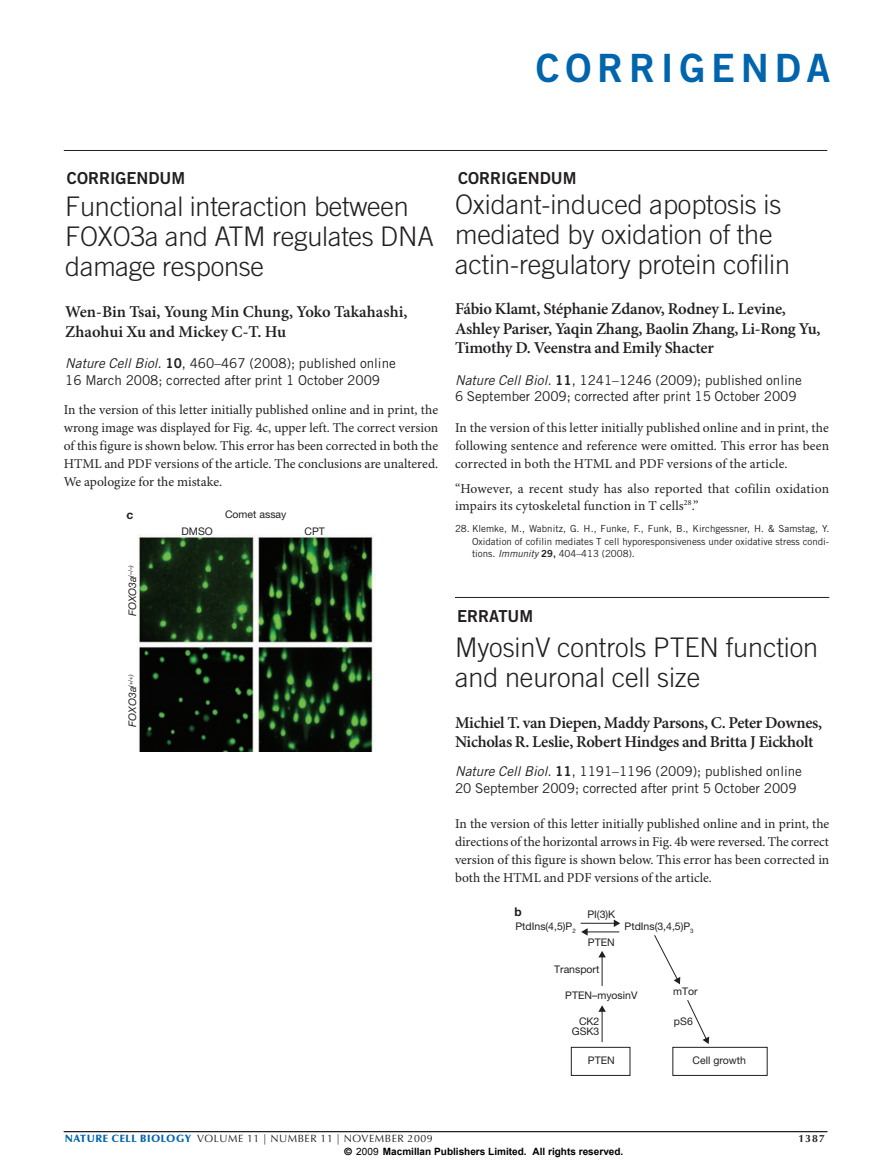
<style>
.page{position:relative;width:893px;height:1174px;background:#fff}
.page>*{position:absolute;margin:0;border:0;box-sizing:border-box;transform-origin:0 0}
.t1{font:39px "Trade Gothic Bold Two";letter-spacing:.145em;color:#0165ae}
.t2{font:300 27px/30px "Trade Gothic";letter-spacing:-.005em;color:#231f20}
.t3{font:600 16.5px/19.5px "Minion Pro";letter-spacing:-.015em;color:#231f20}
.t4{font:16.5px "Trade Gothic Bold Two";color:#231f20}
.t5{font:13.5px/18px "Minion Pro";letter-spacing:.005em;color:#231f20;text-align:justify}
.t6{font:13.5px/16.5px "Trade Gothic";letter-spacing:-.005em;color:#231f20}
.t7{font:700 12px "Helvetica Neue";color:#231f20}
.t8{font:10.5px/10.2px "Helvetica Neue";color:#231f20;text-align:right}
.t9{font:10.5px "Optima";letter-spacing:.05em;color:#231f20}
.t10{font:italic 10.5px "Helvetica Neue";color:#231f20}
.t11{font:700 10.5px "Optima";color:#231f20}
.t12{font:700 10.05px "Arial";color:#000}
.t13{font:9.75px/12.1px "Trade Gothic";color:#231f20;text-align:justify}
.s1{font-style:italic}
.s2{font-family:"Trade Gothic Bold Two"}
.s3{font-weight:900;color:#0165ae}
.s4{font-family:"Helvetica"}
.s5{font-weight:400}
</style>
<div class="page">
<hr style="left:64px;top:1131px;width:763px;height:1px;background:#231f20">
<hr style="left:64px;top:150px;width:763px;height:1px;background:#231f20">
<img style="left:137px;top:534px;width:236px;height:217px">
<hr style="left:581px;top:923px;width:34px;height:1px;background:#231f20">
<svg style="left:614px;top:919px;width:6px;height:8px"></svg>
<hr style="left:587px;top:931px;width:32px;height:1px;background:#231f20">
<svg style="left:581px;top:928px;width:7px;height:7px"></svg>
<div style="left:571px;top:1047px;width:59px;height:28px;border:1px solid #231f20"></div>
<svg style="left:654px;top:935px;width:26px;height:49px"></svg>
<svg style="left:687px;top:1000px;width:22px;height:44px"></svg>
<div style="left:672px;top:1047px;width:95px;height:28px;border:1px solid #231f20"></div>
<hr style="left:602px;top:1010px;width:1px;height:32px;background:#231f20">
<svg style="left:599px;top:1005px;width:7px;height:6px"></svg>
<hr style="left:602px;top:956px;width:1px;height:30px;background:#231f20">
<svg style="left:598px;top:951px;width:8px;height:6px"></svg>
<hr style="left:455px;top:597px;width:374px;height:1px;background:#231f20">
<h1 class="t1" style="left:536px;top:44px;width:296px">CORRIGENDA</h1>
<p class="t4" style="left:67px;top:167px;width:22px">CORRIGEN</p>
<p class="t4" style="left:149px;top:167px;width:38px">DUM</p>
<p class="t4" style="left:458px;top:167px;width:22px">CORRIGEN</p>
<p class="t4" style="left:540px;top:167px;width:38px">DUM</p>
<h2 class="t2" style="left:65px;top:191px;width:370px">Functional interaction between<br>FOXO3a and ATM regulates DNA damage response</h2>
<p class="t3" style="left:65px;top:303px;width:344px">Wen-Bin Tsai, Young Min Chung, Yoko Takahashi,<br>Zhaohui Xu and Mickey C-T. Hu</p>
<p class="t6" style="left:65px;top:355px;width:332px"><span class="s1">Nature Cell Biol.</span> <span class="s2">10</span>, 460–467 (2008); published online<br>16 March 2008; corrected after print 1 October 2009</p>
<p class="t5" style="left:64px;top:401px;width:376px">In the version of this letter initially published online and in print, the wrong image was displayed for Fig. 4c, upper left. The correct version of this figure is shown below. This error has been corrected in both the HTML and PDF versions of the article. The conclusions are unaltered.<br>We apologize for the mistake.</p>
<p class="t7" style="left:126px;top:507px;width:8px">c</p>
<p class="t10" style="left:126px;top:616px;width:53px;rotate:-90deg">FOXO3a<sup>(–/–)</sup></p>
<p class="t10" style="left:126px;top:726px;width:54px;rotate:-90deg">FOXO3a<sup>(+/+)</sup></p>
<p class="t8" style="left:225px;top:509px;width:63px">Comet assay</p>
<p class="t8" style="left:182px;top:526px;width:33px">DMSO</p>
<p class="t8" style="left:305px;top:526px;width:22px">CPT</p>
<h2 class="t2" style="left:455px;top:189px;width:337px">Oxidant-induced apoptosis is mediated by oxidation of the actin-regulatory protein cofilin</h2>
<p class="t3" style="left:455px;top:300px;width:367px">Fábio Klamt, Stéphanie Zdanov, Rodney L. Levine,<br>Ashley Pariser, Yaqin Zhang, Baolin Zhang, Li-Rong Yu,<br>Timothy D. Veenstra and Emily Shacter</p>
<p class="t6" style="left:455px;top:371px;width:349px"><span class="s1">Nature Cell Biol.</span> <span class="s2">11</span>, 1241–1246 (2009); published online<br>6 September 2009; corrected after print 15 October 2009</p>
<p class="t5" style="left:455px;top:419px;width:376px">In the version of this letter initially published online and in print, the following sentence and reference were omitted. This error has been corrected in both the HTML and PDF versions of the article.</p>
<p class="t5" style="left:455px;top:481px;width:376px;line-height:16.5px">“However, a recent study has also reported that cofilin oxidation impairs its cytoskeletal function in T cells<sup>28</sup>.”</p>
<p class="t13" style="left:472px;top:523px;width:359px;text-indent:-17px">28. Klemke, M., Wabnitz, G. H., Funke, F., Funk, B., Kirchgessner, H. &amp; Samstag, Y.<br>Oxidation of cofilin mediates T cell hyporesponsiveness under oxidative stress condi&shy;tions. <span class="s1">Immunity</span> <span class="s2">29,</span> 404–413 (2008).</p>
<p class="t4" style="left:457px;top:606px;width:11px">ERR</p>
<p class="t4" style="left:489px;top:606px;width:46px">ATUM</p>
<h2 class="t2" style="left:455px;top:632px;width:365px">MyosinV controls PTEN function and neuronal cell size</h2>
<p class="t3" style="left:455px;top:713px;width:369px">Michiel T. van Diepen, Maddy Parsons, C. Peter Downes,<br>Nicholas R. Leslie, Robert Hindges and Britta J Eickholt</p>
<p class="t6" style="left:455px;top:763px;width:349px"><span class="s1">Nature Cell Biol.</span> <span class="s2">11</span>, 1191–1196 (2009); published online<br>20 September 2009; corrected after print 5 October 2009</p>
<p class="t5" style="left:455px;top:815px;width:376px">In the version of this letter initially published online and in print, the directions of the horizontal arrows in Fig. 4b were reversed. The correct version of this figure is shown below. This error has been corrected in both the HTML and PDF versions of the article.</p>
<p class="t7" style="left:515px;top:903px;width:9px">b</p>
<p class="t8" style="left:515px;top:921px;width:62px">PtdIns(4,5)P<sub>2</sub></p>
<p class="t8" style="left:587px;top:908px;width:29px">PI(3)K</p>
<p class="t8" style="left:588px;top:937px;width:28px">PTEN</p>
<p class="t8" style="left:554px;top:964px;width:47px">Transport</p>
<p class="t8" style="left:625px;top:921px;width:71px">PtdIns(3,4,5)P<sub>3</sub></p>
<p class="t8" style="left:565px;top:989px;width:74px">PTEN–myosinV</p>
<p class="t8" style="left:572px;top:1015px;width:29px">CK2<br>GSK3</p>
<p class="t8" style="left:588px;top:1055px;width:28px">PTEN</p>
<p class="t8" style="left:673px;top:986px;width:26px">mTor</p>
<p class="t8" style="left:674px;top:1016px;width:20px">pS6</p>
<p class="t8" style="left:692px;top:1055px;width:55px">Cell growth</p>
<p class="t9" style="left:65px;top:1132px;width:288px"><span class="s3">NATURE CELL BIOLOGY</span> VOLUME 11 | NUMBER 11 | NOVEMBER</p>
<p class="t9" style="left:408px;top:1132px;width:26px">2009</p>
<p class="t11" style="left:798px;top:1132px;width:28px">1387</p>
<p class="t12" style="left:345px;top:1145px;width:280px"><span class="s4">©</span> <span class="s5">2009</span> Macmillan Publishers Limited. All rights reserved.</p>
</div>
